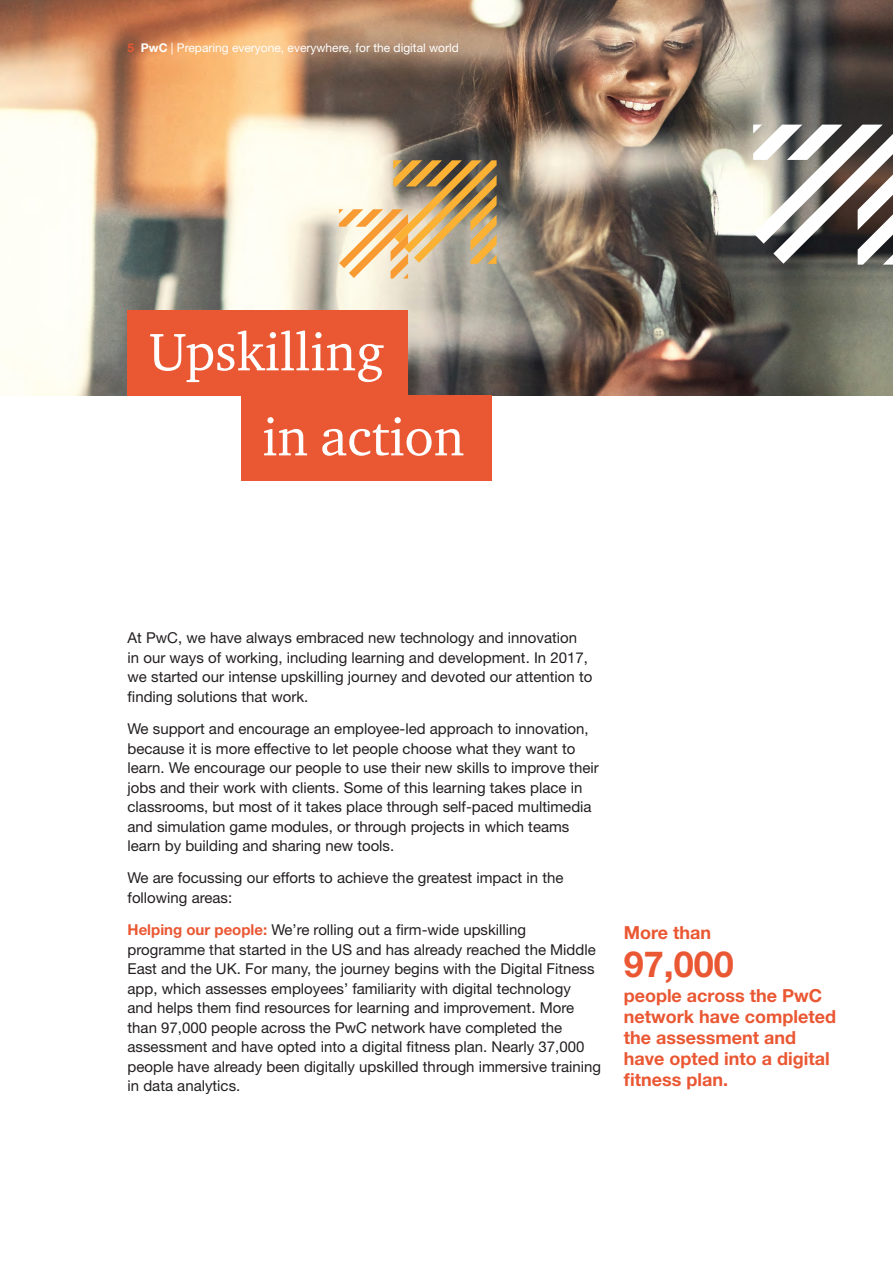
<style>
.page{position:relative;width:893px;height:1263px;background:#fff}
.page>*{position:absolute;margin:0;border:0;box-sizing:border-box;transform-origin:0 0}
.t1{font:54px/85.1px "Charter ITC";color:#fff}
.t2{font:700 36px "Helvetica Neue";color:#ea5733}
.t3{font:700 18px/21px "Helvetica Neue";color:#ea5733}
.t4{font:15px/19.5px "Helvetica Neue";color:#231f20}
.t5{font:12px "Helvetica Neue";color:#fff}
.s1{font-weight:700;color:#ea5733}
.s2{font-weight:700}
</style>
<div class="page">
<img style="left:0;top:0;width:893px;height:396px">
<div style="left:128px;top:311px;width:280px;height:85px;background:#ea5733"></div>
<div style="left:241px;top:396px;width:251px;height:85px;background:#ea5733"></div>
<svg style="left:339px;top:160px;width:158px;height:118px;background:#d4b788"></svg>
<svg style="left:753px;top:125px;width:140px;height:140px"></svg>
<p class="t5" style="left:128px;top:41px;width:333px"><span class="s1">5</span> <span class="s2">PwC</span> | Preparing everyone, everywhere, for the digital world</p>
<h1 class="t1" style="left:262px;top:308px;width:204px;text-indent:-113px">Upskilling<br>in action</h1>
<p class="t4" style="left:128px;top:628px;width:466px">At PwC, we have always embraced new technology and innovation in our ways of working, including learning and development. In 2017, we started our intense upskilling journey and devoted our attention to finding solutions that work.</p>
<p class="t4" style="left:128px;top:719px;width:473px">We support and encourage an employee-led approach to innovation, because it is more effective to let people choose what they want to learn. We encourage our people to use their new skills to improve their jobs and their work with clients. Some of this learning takes place in classrooms, but most of it takes place through self-paced multimedia and simulation game modules, or through projects in which teams learn by building and sharing new tools.</p>
<p class="t4" style="left:128px;top:868px;width:437px">We are focussing our efforts to achieve the greatest impact in the following areas:</p>
<p class="t4" style="left:128px;top:920px;width:475px"><span class="s1">Helping our people:</span> We’re rolling out a firm-wide upskilling programme that started in the US and has already reached the Middle East and the UK. For many, the journey begins with the Digital Fitness app, which assesses employees’ familiarity with digital technology<br>and helps them find resources for learning and improvement. More than 97,000 people across the PwC network have completed the assessment and have opted into a digital fitness plan. Nearly 37,000 people have already been digitally upskilled through immersive training in data analytics.</p>
<p class="t3" style="left:624px;top:922px;width:89px">More than</p>
<h2 class="t2" style="left:624px;top:942px;width:112px">97,000</h2>
<p class="t3" style="left:624px;top:985px;width:214px">people across the PwC network have completed the assessment and have opted into a digital fitness plan.</p>
</div>
